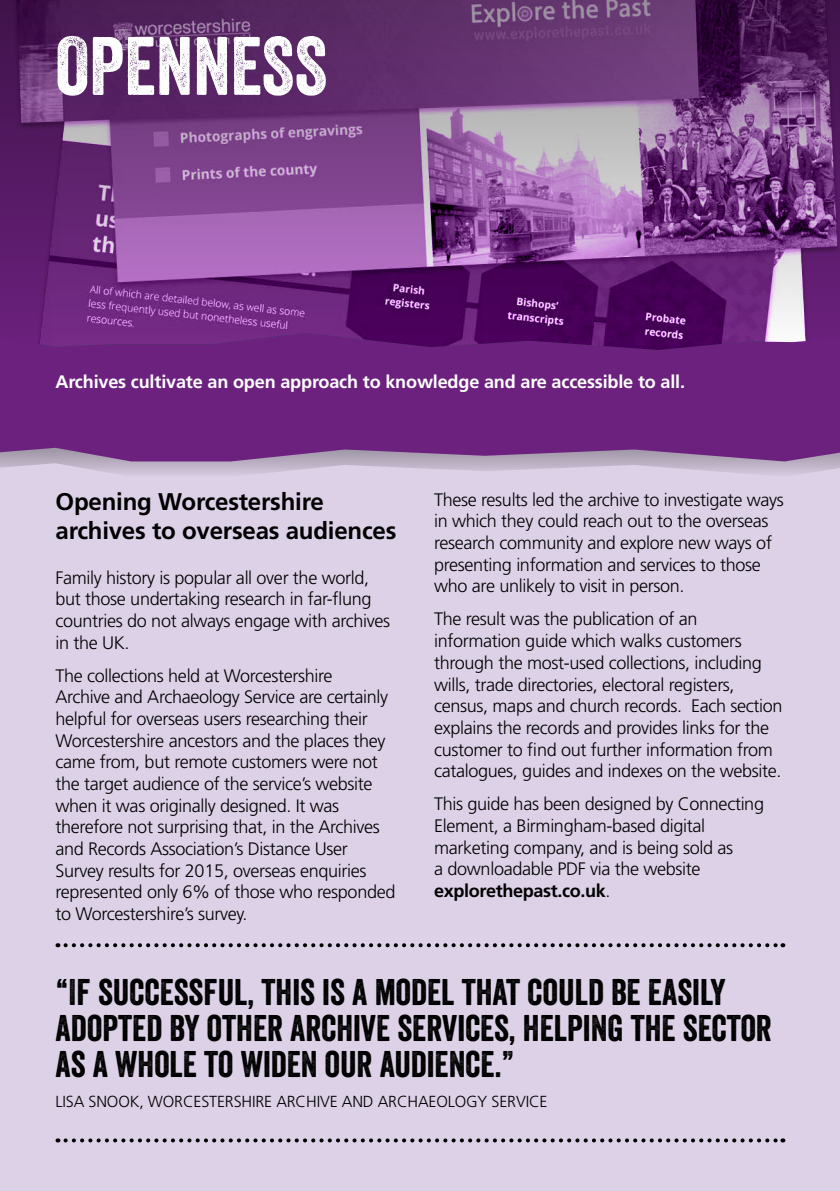
<style>
.page{position:relative;width:840px;height:1191px;background:#fff}
.page>*{position:absolute;margin:0;border:0;box-sizing:border-box;transform-origin:0 0}
.t1{font:80px "Veneer";color:#fff}
.t2{font:36px/36px "Veneer";color:#000}
.t3{font:700 24px/28.8px "Frutiger";letter-spacing:-.01em;color:#000}
.t4{font:300 18px/21.6px "Frutiger";letter-spacing:-.02em;color:#000}
.t5{font:700 18px "Frutiger";letter-spacing:-.01em;color:#fff}
.t6{font:300 16px "Frutiger";letter-spacing:-.01em;color:#000}
.s1{font-weight:700}
</style>
<div class="page">
<div style="left:0;top:436px;width:839px;height:755px;background:#ddd1e7"></div>
<svg style="left:0;top:461px;width:839px;height:13px"></svg>
<svg style="left:65px;top:1138px;width:718px;height:4px"></svg>
<svg style="left:65px;top:943px;width:718px;height:4px"></svg>
<div style="left:0;top:350px;width:839px;height:111px;background:#6c217e"></div>
<svg style="left:0;top:0;width:839px;height:350px;background:#733c81"></svg>
<h1 class="t1" style="left:55px;top:17px;width:273px">OPENNESS</h1>
<p class="t5" style="left:55px;top:371px;width:630px">Archives cultivate an open approach to knowledge and are accessible to all.</p>
<h3 class="t3" style="left:55px;top:487px;width:342px">Opening Worcestershire archives to overseas audiences</h3>
<p class="t4" style="left:55px;top:567px;width:336px">Family history is popular all over the world, but those undertaking research in far-flung countries do not always engage with archives in the UK.</p>
<p class="t4" style="left:55px;top:665px;width:341px">The collections held at Worcestershire<br>Archive and Archaeology Service are certainly helpful for overseas users researching their Worcestershire ancestors and the places they came from, but remote customers were not the target audience of the service’s website when it was originally designed. It was therefore not surprising that, in the Archives and Records Association’s Distance User Survey results for 2015, overseas enquiries represented only 6% of those who responded to Worcestershire’s survey.</p>
<p class="t4" style="left:434px;top:489px;width:351px">These results led the archive to investigate ways in which they could reach out to the overseas research community and explore new ways of presenting information and services to those who are unlikely to visit in person.</p>
<p class="t4" style="left:434px;top:609px;width:350px">The result was the publication of an information guide which walks customers through the most-used collections, including wills, trade directories, electoral registers, census, maps and church records. Each section explains the records and provides links for the customer to find out further information from catalogues, guides and indexes on the website.</p>
<p class="t4" style="left:434px;top:793px;width:331px">This guide has been designed by Connecting Element, a Birmingham-based digital marketing company, and is being sold as<br>a downloadable PDF via the website <span class="s1">explorethepast.co.uk</span>.</p>
<h2 class="t2" style="left:55px;top:973px;width:717px">“IF SUCCESSFUL, THIS IS A MODEL THAT COULD BE EASILY<br>ADOPTED BY OTHER ARCHIVE SERVICES, HELPING THE SECTOR<br>AS A WHOLE TO WIDEN OUR AUDIENCE.”</h2>
<p class="t6" style="left:55px;top:1092px;width:493px">LISA SNOOK, WORCESTERSHIRE ARCHIVE AND ARCHAEOLOGY SERVICE</p>
</div>
